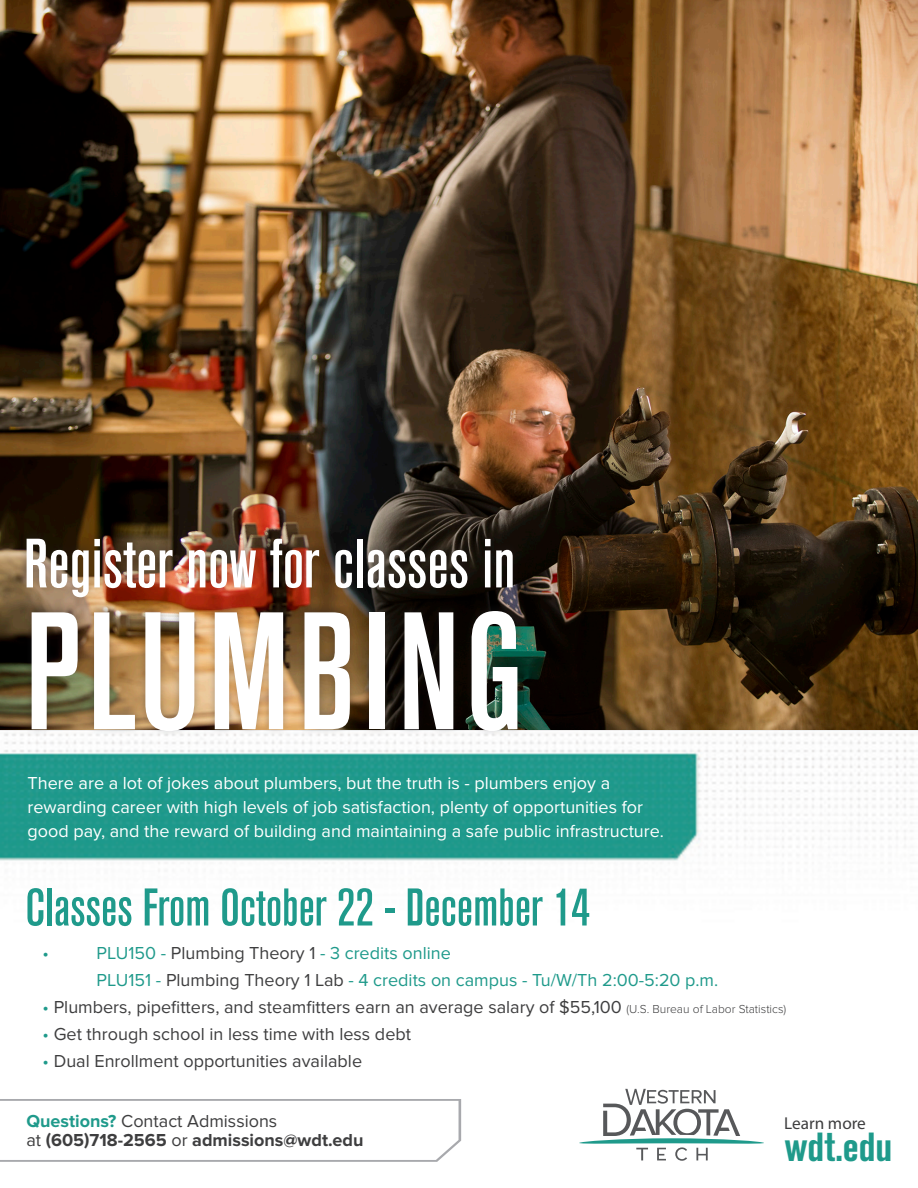
<style>
.page{position:relative;width:918px;height:1188px;background:#fff}
.page>*{position:absolute;margin:0;border:0;box-sizing:border-box;transform-origin:0 0}
.t1{font:500 condensed 165.6px "Akzidenz Grotesk BQ";letter-spacing:.04em;color:#fff}
.t2{font:500 condensed 69px "Akzidenz Grotesk BQ";color:#fff}
.t3{font:500 condensed 52.5px "Akzidenz Grotesk BQ";color:#1f9a8b}
.t4{font:700 condensed 40.35px "Akzidenz Grotesk BQ";color:#1f9a8b}
.t5{font:18px/24px "Proxima Nova";color:#fff}
.t6{font:18px "Proxima Nova";color:#3e3e3f}
.t7{font:18px "Proxima Nova";color:#1f9a8b}
.t8{font:700 18px "Proxima Nova";color:#3e3e3f}
.t9{font:17.25px "Myriad Pro";color:#3e3e3f}
.s1{color:#3e3e3f}
.s2{color:#1f9a8b}
.s3{font-weight:300;font-size:12px}
.s4{font-weight:700;color:#1f9a8b}
.s5{font-weight:400}
</style>
<div class="page">
<img style="left:0;top:729px;width:918px;height:411px">
<svg style="left:0;top:1099px;width:461px;height:63px"></svg>
<svg style="left:579px;top:1089px;width:185px;height:72px"></svg>
<img style="left:0;top:0;width:918px;height:729px">
<div style="left:19px;top:529px;width:506px;height:207px;background:#231f20;opacity:.35"></div>
<p class="t2" style="left:24px;top:525px;width:493px">Register now for classes in</p>
<p class="t1" style="left:25px;top:578px;width:500px">PLUMBING</p>
<p class="t5" style="left:28px;top:771px;width:584px">There are a lot of jokes about plumbers, but the truth is - plumbers enjoy a</p>
<p class="t5" style="left:28px;top:795px;width:638px">rewarding career with high levels of job satisfaction, plenty of opportunities for good pay, and the reward of building and maintaining a safe public infrastructure.</p>
<p class="t3" style="left:25px;top:878px;width:566px">Classes From October 22 - December 14</p>
<p class="t7" style="left:43px;top:943px;width:8px">•</p>
<p class="t7" style="left:97px;top:943px;width:356px">PLU150 - <span class="s1">Plumbing Theory 1</span> - 3 credits online</p>
<p class="t7" style="left:97px;top:970px;width:623px">PLU151 - <span class="s1">Plumbing Theory 1 Lab</span> - 4 credits on campus - Tu/W/Th 2:00-5:20 p.m.</p>
<p class="t6" style="left:43px;top:997px;width:745px"><span class="s2">•</span> Plumbers, pipefitters, and steamfitters earn an average salary of $55,100 <span class="s3">(U.S. Bureau of Labor Statistics)</span></p>
<p class="t6" style="left:43px;top:1024px;width:370px"><span class="s2">•</span> Get through school in less time with less debt</p>
<p class="t6" style="left:43px;top:1051px;width:321px"><span class="s2">•</span> Dual Enrollment opportunities available</p>
<p class="t6" style="left:26px;top:1110px;width:252px"><span class="s4">Questions?</span> Contact Admissions</p>
<p class="t9" style="left:784px;top:1112px;width:83px">Learn more</p>
<p class="t8" style="left:26px;top:1130px;width:339px"><span class="s5">at</span> (605)718-2565 <span class="s5">or</span> admissions@wdt.edu</p>
<p class="t4" style="left:785px;top:1124px;width:109px">wdt.edu</p>
</div>
